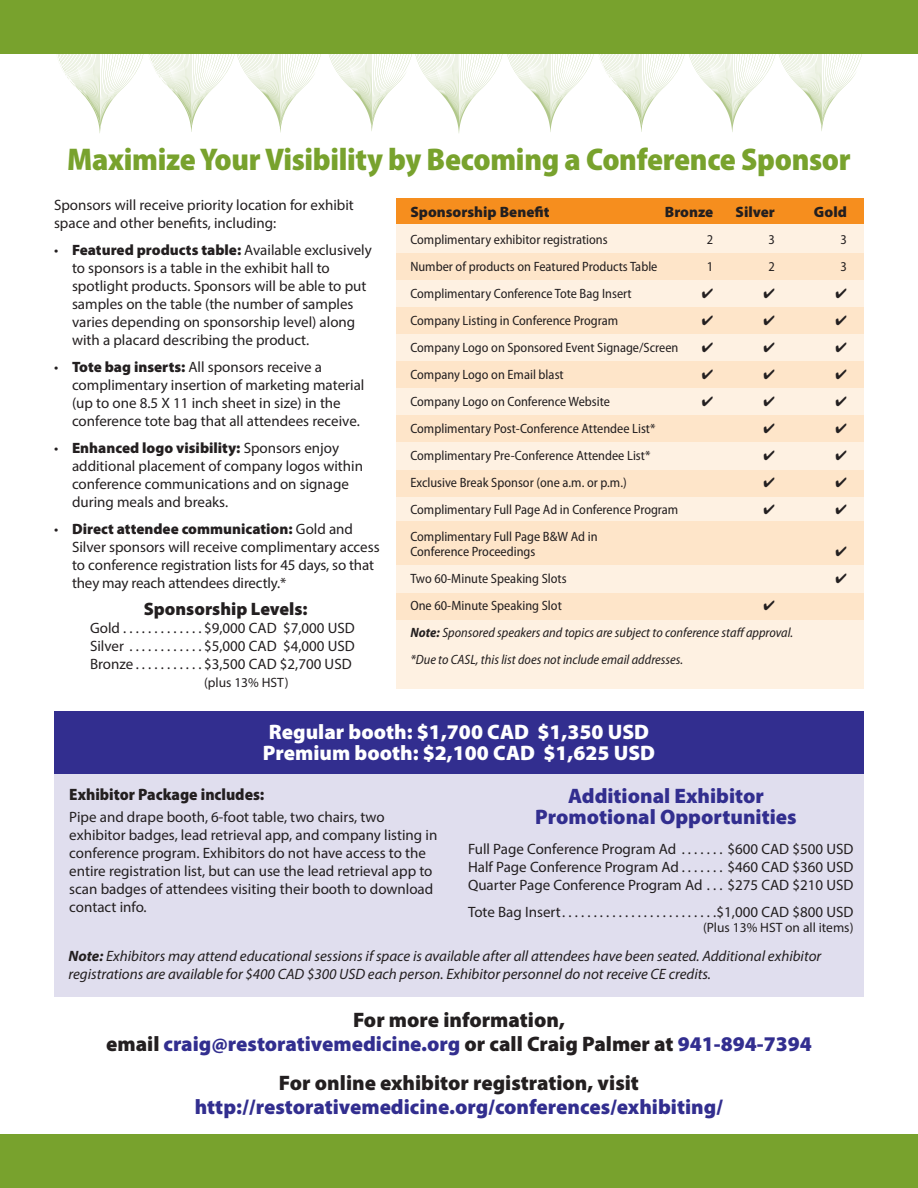
<style>
.page{position:relative;width:918px;height:1188px;background:#fff}
.page>*{position:absolute;margin:0;border:0;box-sizing:border-box;transform-origin:0 0}
._14_Myriad_Black{font:900 semi-condensed 31.5px "Myriad Pro";letter-spacing:-.01em;color:#78a22d}
._10_Myriad{font:900 21px "Myriad Pro";color:#322e8f}
._14_Myriad_Black-2{font:900 21px "Myriad Pro";color:#fff}
._10_Myriad-2{font:900 21px "Myriad Pro";color:#231f20}
._14_Myriad_Black-3{font:900 21px "Myriad Pro";color:#322e8f}
._10_Myriad_Black{font:900 18px "Myriad Pro";color:#231f20}
._10_Myriad-3{font:900 semi-condensed 16.5px "Myriad Pro";color:#231f20}
._10_Myriad-4{font:15px/18px "Myriad Pro";color:#231f20}
._10_Myriad-5{font:italic 15px/18px "Myriad Pro";color:#231f20}
._10_Myriad-6{font:900 15px "Myriad Pro";color:#231f20}
._10_Myriad-7{font:semi-condensed 13.5px "Myriad Pro";color:#231f20}
._10_Myriad-8{font:italic semi-condensed 13.5px "Myriad Pro";color:#231f20}
._10_Myriad-9{font:13.5px "Myriad Pro";color:#231f20}
.s1{font-weight:900}
.s2{font-weight:700}
.s3{color:#231f20}
</style>
<div class="page">
<div style="left:54px;top:750px;width:810px;height:247px;background:#e0deee"></div>
<div style="left:54px;top:712px;width:810px;height:62px;background:#322e8f"></div>
<div style="left:396px;top:198px;width:468px;height:26px;background:#f68e1e"></div>
<div style="left:396px;top:224px;width:468px;height:464px;background:#fef1e2"></div>
<div style="left:396px;top:253px;width:468px;height:27px;background:#fee5c9"></div>
<div style="left:396px;top:307px;width:468px;height:27px;background:#fee5c9"></div>
<div style="left:396px;top:361px;width:468px;height:27px;background:#fee5c9"></div>
<div style="left:396px;top:415px;width:468px;height:27px;background:#fee5c9"></div>
<div style="left:396px;top:470px;width:468px;height:27px;background:#fee5c9"></div>
<div style="left:396px;top:593px;width:468px;height:27px;background:#fee5c9"></div>
<div style="left:396px;top:522px;width:468px;height:43px;background:#fee5c9"></div>
<svg style="left:58px;top:54px;width:804px;height:79px"></svg>
<div style="left:0;top:1px;width:918px;height:53px;background:#78a22d"></div>
<div style="left:0;top:1135px;width:918px;height:53px;background:#78a22d"></div>
<p class="_14_Myriad_Black" style="left:67px;top:139px;width:785px">Maximize Your Visibility by Becoming a Conference Sponsor</p>
<p class="_10_Myriad-4" style="left:54px;top:195px;width:301px">Sponsors will receive priority location for exhibit space and other benefits, including:</p>
<p class="_10_Myriad-4" style="left:72px;top:240px;width:301px;text-indent:-18px">• <span class="s1">Featured products table:</span> Available exclusively to sponsors is a table in the exhibit hall to spotlight products. Sponsors will be able to put samples on the table (the number of samples varies depending on sponsorship level) along with a placard describing the product.</p>
<p class="_10_Myriad-4" style="left:72px;top:357px;width:294px;text-indent:-18px">• <span class="s1">Tote bag inserts:</span> All sponsors receive a complimentary insertion of marketing material (up to one 8.5 X 11 inch sheet in size) in the conference tote bag that all attendees receive.</p>
<p class="_10_Myriad-4" style="left:72px;top:438px;width:293px;text-indent:-18px">• <span class="s1">Enhanced logo visibility:</span> Sponsors enjoy additional placement of company logos within conference communications and on signage during meals and breaks.</p>
<p class="_10_Myriad-4" style="left:72px;top:519px;width:309px;text-indent:-18px">• <span class="s1">Direct attendee communication:</span> Gold and Silver sponsors will receive complimentary access to conference registration lists for 45 days, so that they may reach attendees directly.*</p>
<p class="_10_Myriad_Black" style="left:144px;top:596px;width:165px">Sponsorship Levels:</p>
<p class="_10_Myriad-4" style="left:90px;top:618px;width:35px">Gold.............</p>
<p class="_10_Myriad-4" style="left:204px;top:618px;width:152px">$9,000 CAD $7,000 USD</p>
<p class="_10_Myriad-4" style="left:90px;top:636px;width:41px">Silver............</p>
<p class="_10_Myriad-4" style="left:204px;top:636px;width:152px">$5,000 CAD $4,000 USD</p>
<p class="_10_Myriad-4" style="left:90px;top:654px;width:48px">Bronze...........</p>
<p class="_10_Myriad-4" style="left:204px;top:654px;width:149px">$3,500 CAD $2,700 USD</p>
<p class="_10_Myriad-9" style="left:204px;top:674px;width:86px">(plus 13% HST)</p>
<p class="_10_Myriad-6" style="left:410px;top:202px;width:141px">Sponsorship Benefit</p>
<p class="_10_Myriad-6" style="left:665px;top:202px;width:50px">Bronze</p>
<p class="_10_Myriad-6" style="left:736px;top:202px;width:41px">Silver</p>
<p class="_10_Myriad-6" style="left:814px;top:202px;width:34px">Gold</p>
<p class="_10_Myriad-7" style="left:410px;top:232px;width:199px">Complimentary exhibitor registrations</p>
<p class="_10_Myriad-7" style="left:707px;top:232px;width:8px">2</p>
<p class="_10_Myriad-7" style="left:768px;top:232px;width:8px">3</p>
<p class="_10_Myriad-7" style="left:840px;top:232px;width:8px">3</p>
<p class="_10_Myriad-7" style="left:410px;top:259px;width:249px">Number of products on Featured Products Table</p>
<p class="_10_Myriad-7" style="left:707px;top:259px;width:8px">1</p>
<p class="_10_Myriad-7" style="left:768px;top:259px;width:8px">2</p>
<p class="_10_Myriad-7" style="left:840px;top:259px;width:8px">3</p>
<p class="_10_Myriad-7" style="left:410px;top:286px;width:223px">Complimentary Conference Tote Bag Insert</p>
<p class="_10_Myriad-7" style="left:410px;top:313px;width:209px">Company Listing in Conference Program</p>
<p class="_10_Myriad-7" style="left:410px;top:340px;width:270px">Company Logo on Sponsored Event Signage/Screen</p>
<p class="_10_Myriad-7" style="left:410px;top:367px;width:155px">Company Logo on Email blast</p>
<p class="_10_Myriad-7" style="left:410px;top:394px;width:201px">Company Logo on Conference Website</p>
<p class="_10_Myriad-7" style="left:410px;top:421px;width:247px">Complimentary Post-Conference Attendee List*</p>
<p class="_10_Myriad-7" style="left:410px;top:448px;width:242px">Complimentary Pre-Conference Attendee List*</p>
<p class="_10_Myriad-7" style="left:410px;top:475px;width:218px">Exclusive Break Sponsor (one a.m. or p.m.)</p>
<p class="_10_Myriad-7" style="left:410px;top:502px;width:269px">Complimentary Full Page Ad in Conference Program</p>
<p class="_10_Myriad-7" style="left:410px;top:529px;width:189px">Complimentary Full Page B&amp;W Ad in</p>
<p class="_10_Myriad-7" style="left:410px;top:544px;width:126px">Conference Proceedings</p>
<p class="_10_Myriad-7" style="left:410px;top:571px;width:158px">Two 60-Minute Speaking Slots</p>
<p class="_10_Myriad-7" style="left:410px;top:598px;width:153px">One 60-Minute Speaking Slot</p>
<p class="_10_Myriad-8" style="left:410px;top:625px;width:384px"><span class="s2">Note:</span> Sponsored speakers and topics are subject to conference staff approval.</p>
<p class="_10_Myriad-8" style="left:410px;top:652px;width:274px">*Due to CASL, this list does not include email addresses.</p>
<p class="_14_Myriad_Black-2" style="left:269px;top:718px;width:382px">Regular booth: $1,700 CAD $1,350 USD</p>
<p class="_14_Myriad_Black-2" style="left:263px;top:739px;width:394px">Premium booth: $2,100 CAD $1,625 USD</p>
<p class="_10_Myriad-3" style="left:69px;top:783px;width:197px">Exhibitor Package includes:</p>
<p class="_10_Myriad-4" style="left:69px;top:808px;width:370px">Pipe and drape booth, 6-foot table, two chairs, two exhibitor badges, lead retrieval app, and company listing in conference program. Exhibitors do not have access to the entire registration list, but can use the lead retrieval app to scan badges of attendees visiting their booth to download contact info.</p>
<p class="_14_Myriad_Black-3" style="left:568px;top:782px;width:197px">Additional Exhibitor</p>
<p class="_14_Myriad_Black-3" style="left:535px;top:803px;width:263px">Promotional Opportunities</p>
<p class="_10_Myriad-4" style="left:468px;top:840px;width:215px">Full Page Conference Program Ad ........</p>
<p class="_10_Myriad-4" style="left:727px;top:840px;width:128px">$600 CAD $500 USD</p>
<p class="_10_Myriad-4" style="left:468px;top:858px;width:215px">Half Page Conference Program Ad........</p>
<p class="_10_Myriad-4" style="left:727px;top:858px;width:128px">$460 CAD $360 USD</p>
<p class="_10_Myriad-4" style="left:468px;top:876px;width:240px">Quarter Page Conference Program Ad....</p>
<p class="_10_Myriad-4" style="left:727px;top:876px;width:128px">$275 CAD $210 USD</p>
<p class="_10_Myriad-4" style="left:468px;top:903px;width:97px">Tote Bag Insert.........................</p>
<p class="_10_Myriad-4" style="left:717px;top:903px;width:138px">$1,000 CAD $800 USD</p>
<p class="_10_Myriad-9" style="left:703px;top:919px;width:152px">(Plus 13% HST on all items)</p>
<p class="_10_Myriad-5" style="left:68px;top:946px;width:754px"><span class="s2">Note:</span> Exhibitors may attend educational sessions if space is available after all attendees have been seated. Additional exhibitor registrations are available for $400 CAD $300 USD each person. Exhibitor personnel do not receive CE credits.</p>
<p class="_10_Myriad-2" style="left:353px;top:1006px;width:213px">For more information,</p>
<p class="_10_Myriad" style="left:106px;top:1030px;width:707px"><span class="s3">email</span> craig@restorativemedicine.org <span class="s3">or call Craig Palmer at</span> 941-894-7394</p>
<p class="_10_Myriad-2" style="left:279px;top:1069px;width:362px">For online exhibitor registration, visit</p>
<p class="_10_Myriad" style="left:195px;top:1093px;width:530px">http://restorativemedicine.org/conferences/exhibiting/</p>
</div>
